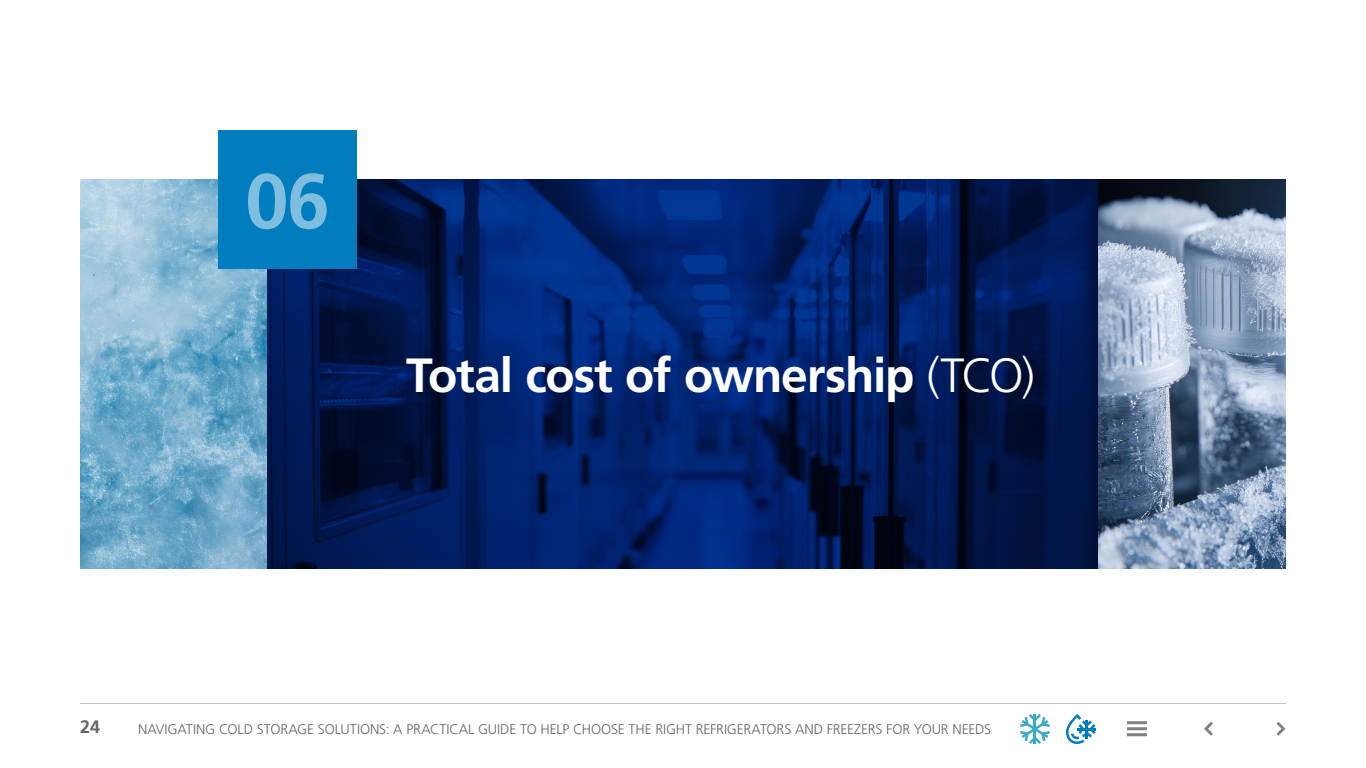
<style>
.page{position:relative;width:1366px;height:768px;background:#fff}
.page>*{position:absolute;margin:0;border:0;box-sizing:border-box;transform-origin:0 0}
.t1{font:700 77.6px "Frutiger LT Std";color:#80bedf}
.t2{font:700 48px "Frutiger LT Std";letter-spacing:-.025em;color:#fff}
.t3{font:700 18px "Frutiger LT Std";color:#666}
.t4{font:300 14px "Frutiger LT Std";letter-spacing:-.01em;color:#666}
.s1{font-weight:300}
</style>
<div class="page">
<img style="left:80px;top:179px;width:188px;height:390px">
<svg style="left:268px;top:179px;width:830px;height:390px;background:#001c5c"></svg>
<svg style="left:1098px;top:179px;width:188px;height:390px;background:#7d91aa"></svg>
<div style="left:218px;top:130px;width:139px;height:138px;background:#007dbe"></div>
<hr style="left:1127px;top:721px;width:20px;height:3px;background:#808080">
<hr style="left:1127px;top:727px;width:20px;height:3px;background:#808080">
<hr style="left:1127px;top:733px;width:20px;height:3px;background:#808080">
<hr style="left:80px;top:703px;width:1206px;height:1px;background:#c5c5c5">
<svg style="left:1204px;top:722px;width:9px;height:14px"></svg>
<svg style="left:1277px;top:722px;width:8px;height:14px"></svg>
<svg style="left:1020px;top:714px;width:30px;height:30px"></svg>
<svg style="left:1066px;top:714px;width:30px;height:30px"></svg>
<h1 class="t1" style="left:245px;top:156px;width:86px">06</h1>
<h2 class="t2" style="left:406px;top:347px;width:630px">Total cost of ownership <span class="s1">(TCO)</span></h2>
<p class="t3" style="left:80px;top:717px;width:22px">24</p>
<p class="t4" style="left:138px;top:721px;width:855px">NAVIGATING COLD STORAGE SOLUTIONS: A PRACTICAL GUIDE TO HELP CHOOSE THE RIGHT REFRIGERATORS AND FREEZERS FOR YOUR NEEDS</p>
</div>
